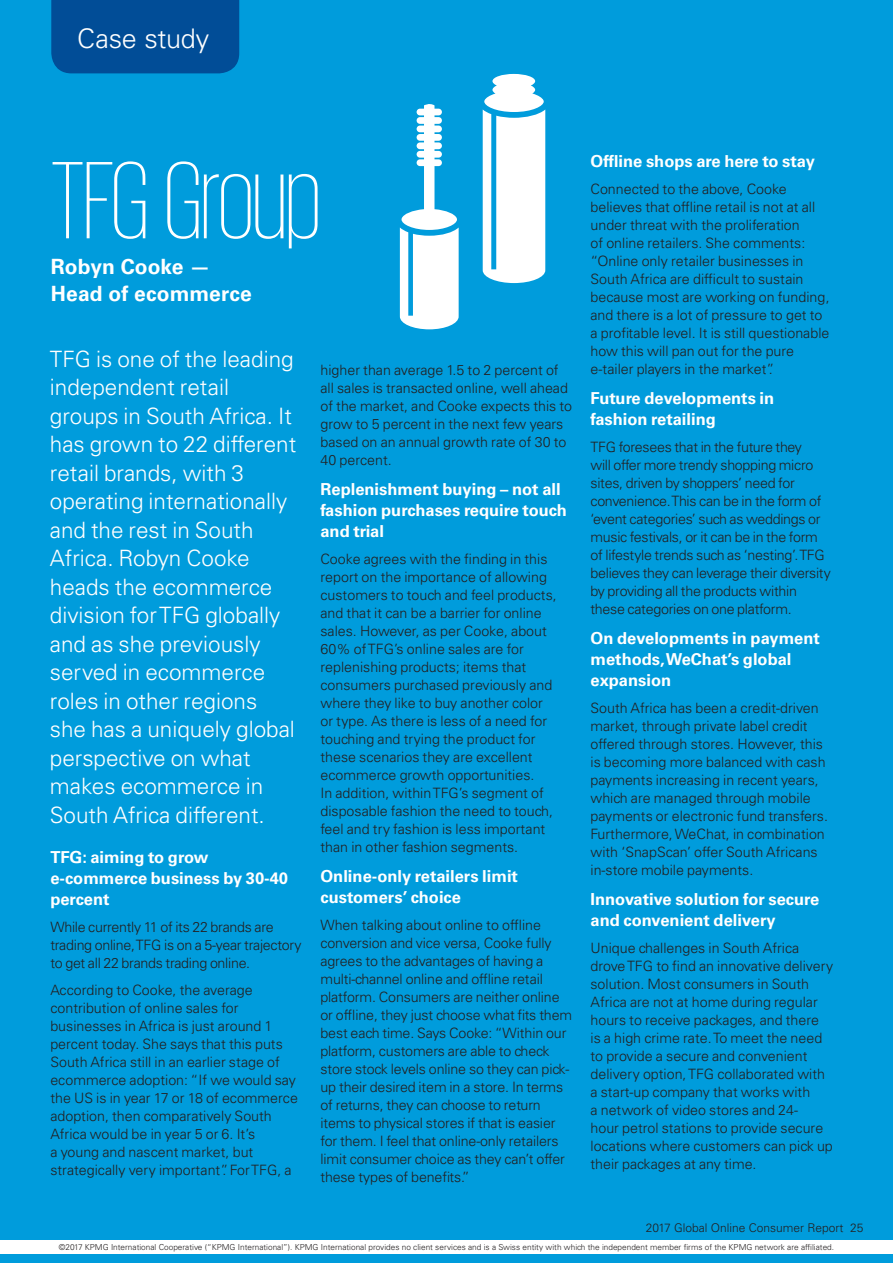
<style>
.page{position:relative;width:893px;height:1263px;background:#fff}
.page>*{position:absolute;margin:0;border:0;box-sizing:border-box;transform-origin:0 0}
.t1{font:200 112.5px "KPMG";letter-spacing:-.015em;color:#fff}
.t2{font:300 27px "Univers LT Std";letter-spacing:-.01em;color:#fff}
.t3{font:300 22.5px/28.5px "Univers LT Std";color:#fff}
.t4{font:700 21px/27px "Univers LT Std";letter-spacing:.005em;color:#fff}
.t5{font:700 16.5px/21px "Univers LT Std";color:#fff}
.t6{font:300 14.25px/18px "Univers LT Std";color:#231f20}
.t7{font:300 14.25px/18px "Univers LT Std";letter-spacing:-.02em;color:#231f20}
.t8{font:300 12px "Univers LT Std";color:#231f20}
.t9{font:300 8.25px "Univers LT Std";color:#231f20}
</style>
<div class="page">
<div style="left:1px;top:0;width:892px;height:1263px;background:#009cdc"></div>
<div style="left:51px;top:0;width:188px;height:73px;background:#014d97"></div>
<svg style="left:400px;top:104px;width:59px;height:225px"></svg>
<svg style="left:483px;top:74px;width:62px;height:209px"></svg>
<div style="left:0;top:1240px;width:893px;height:14px;background:#fff"></div>
<h2 class="t2" style="left:77px;top:22px;width:134px">Case study</h2>
<h1 class="t1" style="left:51px;top:147px;width:271px">TFG Group</h1>
<h3 class="t4" style="left:51px;top:254px;width:202px">Robyn Cooke —<br>Head of ecommerce</h3>
<p class="t3" style="left:50px;top:344px;width:248px">TFG is one of the leading independent retail groups in South Africa. It has grown to 22 different retail brands, with 3 operating internationally and the rest in South<br>Africa. Robyn Cooke heads the ecommerce division for TFG globally and as she previously served in ecommerce roles in other regions she has a uniquely global perspective on what makes ecommerce in<br>South Africa different.</p>
<p class="t5" style="left:50px;top:846px;width:239px">TFG: aiming to grow e-commerce business by 30-40 percent</p>
<p class="t7" style="left:50px;top:917px;width:253px">While currently 11 of its 22 brands are trading online, TFG is on a 5-year trajectory to get all 22 brands trading online.</p>
<p class="t6" style="left:50px;top:980px;width:249px">According to Cooke, the average contribution of online sales for businesses in Africa is just around 1 percent today. She says that this puts South Africa still in an earlier stage of ecommerce adoption: “If we would say the US is in year 17 or 18 of ecommerce adoption, then comparatively South Africa would be in year 5 or 6. It’s<br>a young and nascent market, but strategically very important”. For TFG, a</p>
<p class="t6" style="left:320px;top:361px;width:253px">higher than average 1.5 to 2 percent of all sales is transacted online, well ahead of the market, and Cooke expects this to grow to 5 percent in the next few years based on an annual growth rate of 30 to 40 percent.</p>
<p class="t5" style="left:320px;top:479px;width:248px">Replenishment buying – not all fashion purchases require touch and trial</p>
<p class="t6" style="left:320px;top:550px;width:238px">Cooke agrees with the finding in this report on the importance of allowing customers to touch and feel products, and that it can be a barrier for online sales. However, as per Cooke, about 60% of TFG’s online sales are for replenishing products; items that consumers purchased previously and where they like to buy another color or type. As there is less of a need for touching and trying the product for these scenarios they are excellent ecommerce growth opportunities.<br>In addition, within TFG’s segment of disposable fashion the need to touch, feel and try fashion is less important than in other fashion segments.</p>
<p class="t5" style="left:320px;top:866px;width:199px">Online-only retailers limit customers’ choice</p>
<p class="t6" style="left:320px;top:916px;width:253px">When talking about online to offline conversion and vice versa, Cooke fully agrees to the advantages of having a multi-channel online and offline retail platform. Consumers are neither online or offline, they just choose what fits them best each time. Says Cooke: “Within our platform, customers are able to check store stock levels online so they can pick&shy;up their desired item in a store. In terms of returns, they can choose to return items to physical stores if that is easier for them. I feel that online-only retailers limit consumer choice as they can’t offer these types of benefits.”</p>
<p class="t5" style="left:590px;top:151px;width:226px">Offline shops are here to stay</p>
<p class="t6" style="left:590px;top:180px;width:241px">Connected to the above, Cooke believes that offline retail is not at all under threat with the proliferation<br>of online retailers. She comments: “Online only retailer businesses in South Africa are difficult to sustain because most are working on funding, and there is a lot of pressure to get to a profitable level. It is still questionable how this will pan out for the pure e-tailer players in the market”.</p>
<p class="t5" style="left:590px;top:388px;width:185px">Future developments in fashion retailing</p>
<p class="t7" style="left:590px;top:438px;width:242px">TFG foresees that in the future they<br>will offer more trendy shopping micro sites, driven by shoppers’ need for convenience. This can be in the form of ‘event categories’ such as weddings or music festivals, or it can be in the form of lifestyle trends such as ‘nesting’. TFG believes they can leverage their diversity by providing all the products within these categories on one platform.</p>
<p class="t5" style="left:590px;top:628px;width:231px">On developments in payment methods, WeChat’s global expansion</p>
<p class="t6" style="left:590px;top:699px;width:239px">South Africa has been a credit-driven market, through private label credit offered through stores. However, this is becoming more balanced with cash payments increasing in recent years, which are managed through mobile payments or electronic fund transfers.<br>Furthermore, WeChat, in combination with ‘SnapScan’ offer South Africans in-store mobile payments.</p>
<p class="t5" style="left:590px;top:889px;width:230px">Innovative solution for secure and convenient delivery</p>
<p class="t6" style="left:590px;top:939px;width:244px">Unique challenges in South Africa drove TFG to find an innovative delivery solution. Most consumers in South Africa are not at home during regular hours to receive packages, and there<br>is a high crime rate. To meet the need to provide a secure and convenient delivery option, TFG collaborated with a start-up company that works with<br>a network of video stores and 24-<br>hour petrol stations to provide secure locations where customers can pick up their packages at any time.</p>
<p class="t8" style="left:646px;top:1221px;width:219px">2017 Global Online Consumer Report 25</p>
<p class="t9" style="left:59px;top:1242px;width:777px">©2017 KPMG International Cooperative (“KPMG International”). KPMG International provides no client services and is a Swiss entity with which the independent member firms of the KPMG network are affiliated.</p>
</div>
